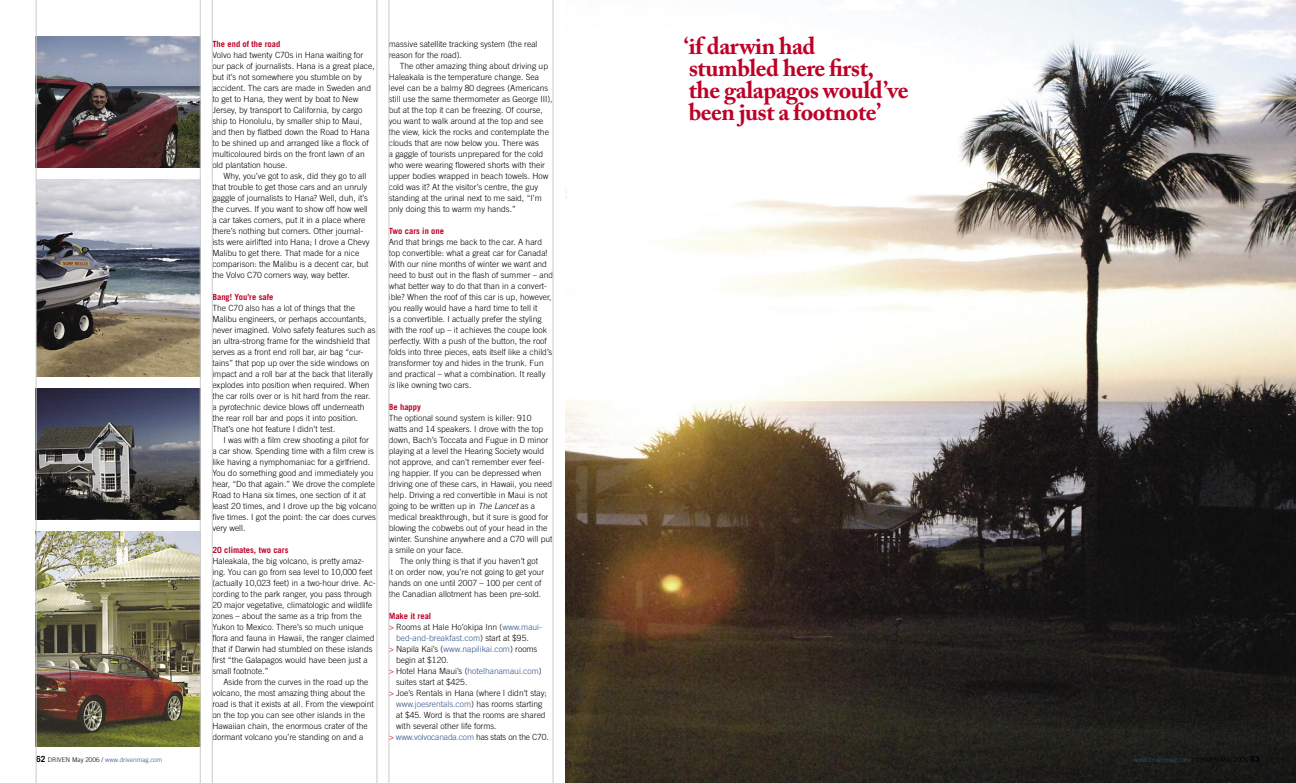
<style>
.page{position:relative;width:1296px;height:783px;background:#fff}
.page>*{position:absolute;margin:0;border:0;box-sizing:border-box;transform-origin:0 0}
.Pull_quote_serif{font:700 24px/22px "Adobe Caslon Pro";letter-spacing:-.02em;color:#be0027}
.Text_sans_light{font:300 8.5px/11px "Trade Gothic";color:#000}
.Text_sans_bold{font:700 8.5px "Trade Gothic";color:#be0027}
.Text_sans_light-2{font:300 8.5px "Trade Gothic";letter-spacing:-.02em;color:#2f538b}
.t1{font:300 6.5px "Trade Gothic";color:#2f538b}
.s1{font-style:italic}
.s2{color:#be0027}
.s3{color:#2f538b}
.s4{color:#000}
.s5{font-weight:700;font-size:8.5px;color:#000}
</style>
<div class="page">
<img style="left:37px;top:531px;width:163px;height:216px">
<img style="left:37px;top:36px;width:163px;height:132px">
<img style="left:37px;top:179px;width:163px;height:198px">
<img style="left:37px;top:388px;width:163px;height:132px">
<img style="left:565px;top:0;width:731px;height:783px">
<hr style="left:212px;top:0;width:1px;height:783px;background:#cbcbcb">
<hr style="left:553px;top:0;width:1px;height:783px;background:#cbcbcb">
<hr style="left:200px;top:0;width:1px;height:783px;background:#cbcbcb">
<hr style="left:36px;top:0;width:1px;height:783px;background:#cbcbcb">
<hr style="left:389px;top:0;width:1px;height:783px;background:#cbcbcb">
<hr style="left:377px;top:0;width:1px;height:783px;background:#cbcbcb">
<p class="Text_sans_bold" style="left:212px;top:39px;width:70px">The end of the road</p>
<p class="Text_sans_light" style="left:212px;top:49px;width:164px">Volvo had twenty C70s in Hana waiting for our pack of journalists. Hana is a great place, but it’s not somewhere you stumble on by accident. The cars are made in Sweden and to get to Hana, they went by boat to New Jersey, by transport to California, by cargo ship to Honolulu, by smaller ship to Maui, and then by flatbed down the Road to Hana to be shined up and arranged like a flock of multicoloured birds on the front lawn of an old plantation house.</p>
<p class="Text_sans_light" style="left:212px;top:170px;width:159px;text-indent:11px">Why, you’ve got to ask, did they go to all that trouble to get those cars and an unruly gaggle of journalists to Hana? Well, duh, it’s the curves. If you want to show off how well a car takes corners, put it in a place where there’s nothing but corners. Other journal&shy;ists were airlifted into Hana; I drove a Chevy Malibu to get there. That made for a nice comparison: the Malibu is a decent car, but the Volvo C70 corners way, way better.</p>
<p class="Text_sans_bold" style="left:212px;top:292px;width:62px">Bang! You’re safe</p>
<p class="Text_sans_light" style="left:212px;top:302px;width:165px">The C70 also has a lot of things that the Malibu engineers, or perhaps accountants, never imagined. Volvo safety features such as an ultra-strong frame for the windshield that serves as a front end roll bar, air bag “cur&shy;tains” that pop up over the side windows on impact and a roll bar at the back that literally explodes into position when required. When the car rolls over or is hit hard from the rear. a pyrotechnic device blows off underneath the rear roll bar and pops it into position.<br>That’s one hot feature I didn’t test.</p>
<p class="Text_sans_light" style="left:212px;top:434px;width:165px;text-indent:11px">I was with a film crew shooting a pilot for<br>a car show. Spending time with a film crew is like having a nymphomaniac for a girlfriend.<br>You do something good and immediately you hear, “Do that again.” We drove the complete Road to Hana six times, one section of it at least 20 times, and I drove up the big volcano five times. I got the point: the car does curves very well.</p>
<p class="Text_sans_bold" style="left:212px;top:545px;width:78px">20 climates, two cars</p>
<p class="Text_sans_light" style="left:212px;top:555px;width:165px">Haleakala, the big volcano, is pretty amaz&shy;ing. You can go from sea level to 10,000 feet (actually 10,023 feet) in a two-hour drive. Ac&shy;cording to the park ranger, you pass through 20 major vegetative, climatologic and wildlife zones – about the same as a trip from the Yukon to Mexico. There’s so much unique flora and fauna in Hawaii, the ranger claimed that if Darwin had stumbled on these islands first “the Galapagos would have been just a small footnote.”</p>
<p class="Text_sans_light" style="left:212px;top:676px;width:163px;text-indent:11px">Aside from the curves in the road up the volcano, the most amazing thing about the road is that it exists at all. From the viewpoint on the top you can see other islands in the Hawaiian chain, the enormous crater of the dormant volcano you’re standing on and a</p>
<p class="Text_sans_light" style="left:389px;top:38px;width:150px">massive satellite tracking system (the real reason for the road).</p>
<p class="Text_sans_light" style="left:389px;top:60px;width:165px;text-indent:11px">The other amazing thing about driving up Haleakala is the temperature change. Sea level can be a balmy 80 degrees (Americans still use the same thermometer as George III), but at the top it can be freezing. Of course, you want to walk around at the top and see the view, kick the rocks and contemplate the clouds that are now below you. There was<br>a gaggle of tourists unprepared for the cold who were wearing flowered shorts with their upper bodies wrapped in beach towels. How cold was it? At the visitor’s centre, the guy standing at the urinal next to me said, “I’m only doing this to warm my hands.”</p>
<p class="Text_sans_bold" style="left:389px;top:226px;width:57px">Two cars in one</p>
<p class="Text_sans_light" style="left:389px;top:236px;width:166px">And that brings me back to the car. A hard top convertible: what a great car for Canada!<br>With our nine months of winter we want and need to bust out in the flash of summer – and what better way to do that than in a convert&shy;ible? When the roof of this car is up, however, you really would have a hard time to tell it<br>is a convertible. I actually prefer the styling with the roof up – it achieves the coupe look perfectly. With a push of the button, the roof folds into three pieces, eats itself like a child’s transformer toy and hides in the trunk. Fun and practical – what a combination. It really <span class="s1">is</span> like owning two cars.</p>
<p class="Text_sans_bold" style="left:389px;top:402px;width:34px">Be happy</p>
<p class="Text_sans_light" style="left:389px;top:412px;width:165px">The optional sound system is killer: 910<br>watts and 14 speakers. I drove with the top down, Bach’s Toccata and Fugue in D minor playing at a level the Hearing Society would not approve, and can’t remember ever feel&shy;ing happier. If you can be depressed when driving one of these cars, in Hawaii, you need help. Driving a red convertible in Maui is not going to be written up in <span class="s1">The Lancet</span> as a medical breakthrough, but it sure is good for blowing the cobwebs out of your head in the winter. Sunshine anywhere and a C70 will put a smile on your face.</p>
<p class="Text_sans_light" style="left:389px;top:555px;width:157px;text-align:center">The only thing is that if you haven’t got<br>it on order now, you’re not going to get your hands on one until 2007 – 100 per cent of the Canadian allotment has been pre-sold.</p>
<p class="Text_sans_bold" style="left:389px;top:611px;width:44px">Make it real</p>
<p class="Text_sans_light" style="left:396px;top:621px;width:147px;text-indent:-7px"><span class="s2">&gt;</span> Rooms at Hale Ho’okipa Inn (<span class="s3">www.maui&shy;bed-and-breakfast.com</span>) start at $95.</p>
<p class="Text_sans_light" style="left:396px;top:643px;width:143px;text-indent:-7px"><span class="s2">&gt;</span> Napila Kai’s (<span class="s3">www.napilikai.com</span>) rooms begin at $120.</p>
<p class="Text_sans_light" style="left:396px;top:665px;width:147px;text-indent:-7px"><span class="s2">&gt;</span> Hotel Hana Maui’s (<span class="s3">hotelhanamaui.com</span>) suites start at $425.</p>
<p class="Text_sans_light" style="left:396px;top:687px;width:152px;text-indent:-7px"><span class="s2">&gt;</span> Joe’s Rentals in Hana (where I didn’t stay; <span class="s3">www.joesrentals.com</span>) has rooms starting at $45. Word is that the rooms are shared with several other life forms.</p>
<p class="Text_sans_light-2" style="left:389px;top:732px;width:161px"><span class="s2">&gt;</span> www.volvocanada.com <span class="s4">has stats on the C70.</span></p>
<p class="Pull_quote_serif" style="left:684px;top:34px;width:226px">‘ if darwin had stumbled here first,<br>the galapagos would’ve been just a footnote’</p>
<p class="t1" style="left:36px;top:756px;width:128px"><span class="s5">62</span> <span class="s4">DRIVEN May 2006 /</span> www.drivenmag.com</p>
<p class="t1" style="left:1134px;top:756px;width:128px">www.drivenmag.com <span class="s4">/ DRIVEN May 2006</span> <span class="s5">63</span></p>
</div>
